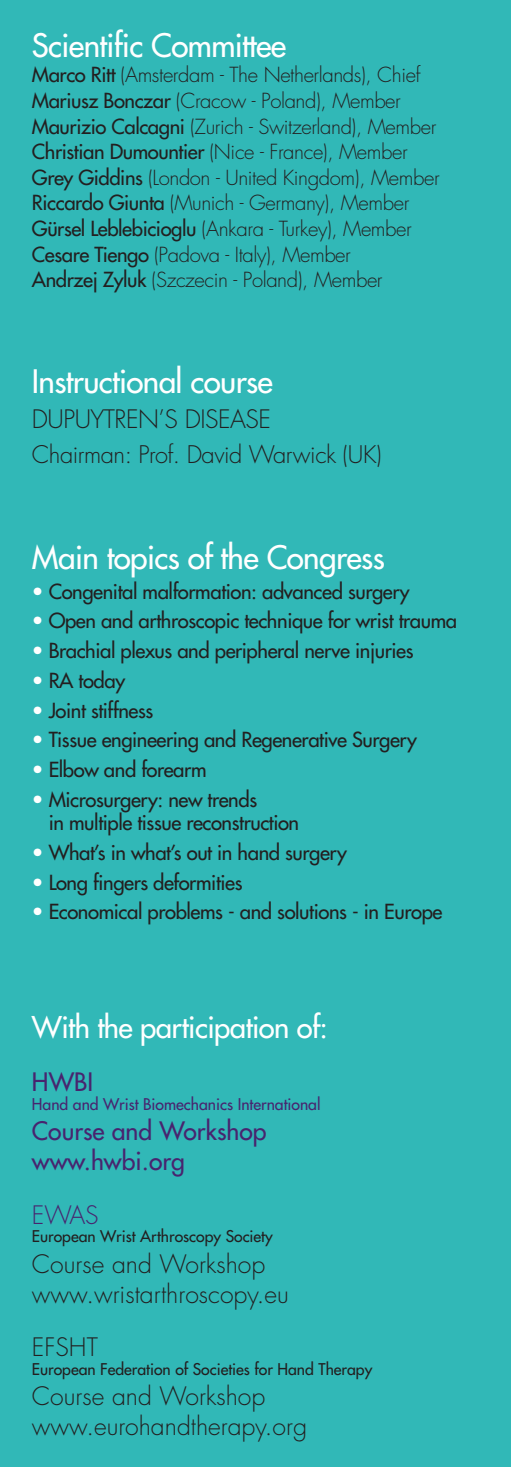
<style>
.page{position:relative;width:511px;height:1467px;background:#fff}
.page>*{position:absolute;margin:0;border:0;box-sizing:border-box;transform-origin:0 0}
.t1{font:31.5px "Futura";letter-spacing:-.02em;color:#fff}
.t2{font:29.25px "Futura";letter-spacing:-.02em;color:#fff}
.t3{font:300 24.75px/30.2px "Futura";color:#231f20}
.t4{font:24.75px/30.2px "Futura";color:#48246f}
.t5{font:300 24.75px "Futura";letter-spacing:-.02em;color:#231f20}
.t6{font:300 24.75px "Futura";color:#48246f}
.t7{font:300 23.62px "Futura";letter-spacing:-.02em;color:#231f20}
.t8{font:20.25px/23.4px "Futura";letter-spacing:-.02em;color:#231f20}
.t9{font:300 20.25px/25.7px "Futura";letter-spacing:-.02em;color:#231f20}
.t10{font:15.75px "Futura";color:#231f20}
.t11{font:15.75px "Futura";color:#48246f}
.s1{font-weight:400}
.s2{color:#fff}
</style>
<div class="page">
<div style="left:0;top:0;width:510px;height:1467px;background:#31b8b7"></div>
<h1 class="t1" style="left:32px;top:25px;width:256px">Scientific Committee</h1>
<p class="t9" style="left:32px;top:62px;width:409px"><span class="s1">Marco Ritt</span> (Amsterdam - The Netherlands), Chief <span class="s1">Mariusz Bonczar</span> (Cracow - Poland), Member <span class="s1">Maurizio Calcagni</span> (Zurich - Switzerland), Member <span class="s1">Christian Dumountier</span> (N ice - France), Member <span class="s1">Grey Giddins</span> (London - United Kingdom), Member <span class="s1">Riccardo Giunta</span> (Munich - Germany), Member <span class="s1">Gürsel Leblebicioglu</span> (Ankara - Turkey), Member <span class="s1">Cesare Tiengo</span> (Padova - I taly), Member<br><span class="s1">Andrzej Zyluk</span> (Szczecin - Poland), Member</p>
<h1 class="t1" style="left:32px;top:361px;width:242px">Instructional course</h1>
<p class="t5" style="left:32px;top:403px;width:240px">Dupuytren’s Disease</p>
<p class="t7" style="left:32px;top:439px;width:351px">Chairman: Prof. David Warwick (UK)</p>
<h1 class="t1" style="left:32px;top:537px;width:354px">Main topics of the Congress</h1>
<p class="t8" style="left:32px;top:579px;width:379px"><span class="s2">•</span> Congenital malformation: advanced surgery</p>
<p class="t8" style="left:32px;top:609px;width:426px"><span class="s2">•</span> Open and arthroscopic technique for wrist trauma</p>
<p class="t8" style="left:32px;top:639px;width:383px"><span class="s2">•</span> Brachial plexus and peripheral nerve injuries</p>
<p class="t8" style="left:32px;top:668px;width:95px"><span class="s2">•</span> RA today</p>
<p class="t8" style="left:32px;top:698px;width:123px"><span class="s2">•</span> Joint stiffness</p>
<p class="t8" style="left:32px;top:728px;width:386px"><span class="s2">•</span> Tissue engineering and Regenerative Surgery</p>
<p class="t8" style="left:32px;top:758px;width:176px"><span class="s2">•</span> Elbow and forearm</p>
<p class="t8" style="left:49px;top:787px;width:252px;text-indent:-17px"><span class="s2">•</span> Microsurgery: new trends<br>in multiple tissue reconstruction</p>
<p class="t8" style="left:32px;top:840px;width:316px"><span class="s2">•</span> What’s in what’s out in hand surgery</p>
<p class="t8" style="left:32px;top:870px;width:212px"><span class="s2">•</span> Long fingers deformities</p>
<p class="t8" style="left:32px;top:900px;width:411px"><span class="s2">•</span> Economical problems - and solutions - in Europe</p>
<h2 class="t2" style="left:32px;top:1008px;width:297px">With the participation of:</h2>
<p class="t4" style="left:32px;top:1067px;width:63px">HWBI</p>
<p class="t11" style="left:32px;top:1094px;width:290px">Hand and Wrist Biomechanics International</p>
<p class="t4" style="left:32px;top:1116px;width:236px">Course and Workshop www.hwbi.org</p>
<p class="t6" style="left:32px;top:1199px;width:68px">EWAS</p>
<p class="t10" style="left:32px;top:1226px;width:242px">European Wrist Arthroscopy Society</p>
<p class="t3" style="left:32px;top:1249px;width:258px">Course and Workshop www.wristarthroscopy.eu</p>
<p class="t3" style="left:32px;top:1332px;width:52px">EFSHT</p>
<p class="t10" style="left:32px;top:1359px;width:341px">European Federation of Societies for Hand Therapy</p>
<p class="t3" style="left:32px;top:1381px;width:276px">Course and Workshop www.eurohandtherapy.org</p>
</div>
